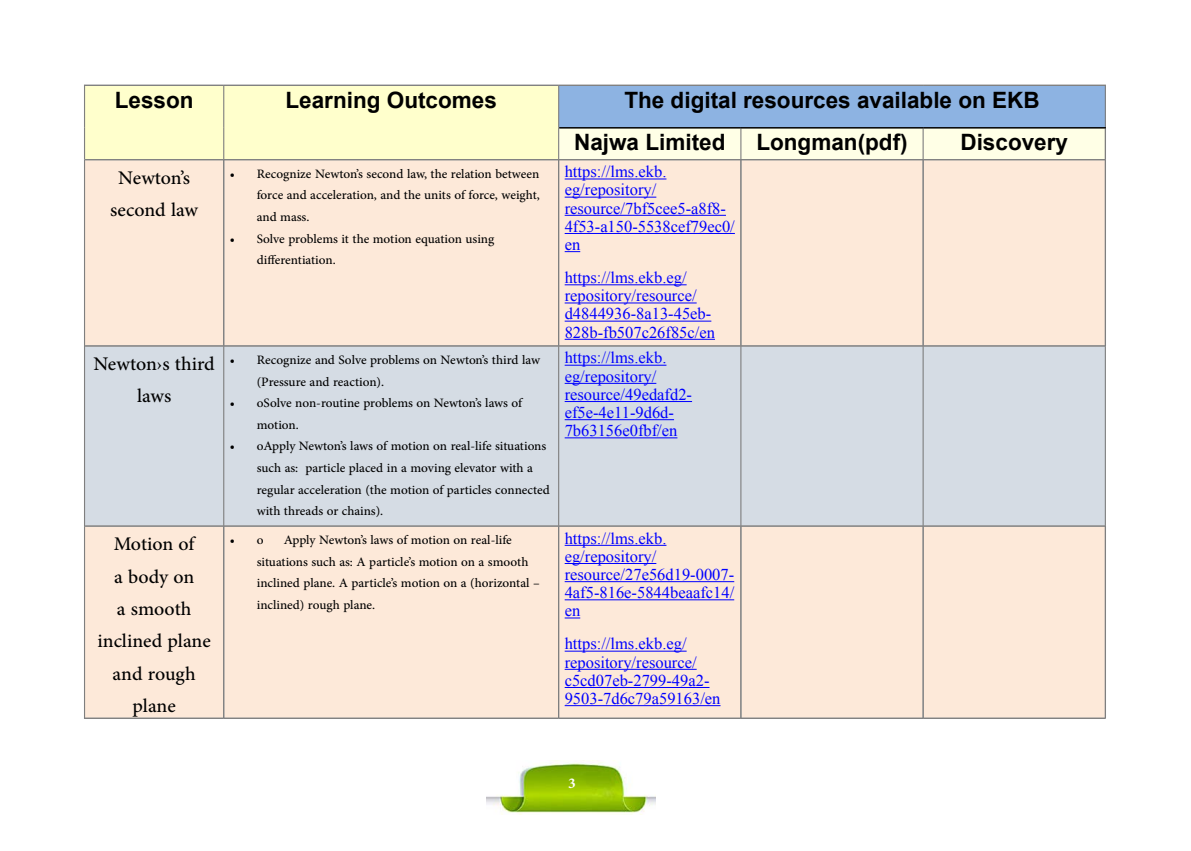
<style>
.page{position:relative;width:1191px;height:851px;background:#fff}
.page>*{position:absolute;margin:0;border:0;box-sizing:border-box;transform-origin:0 0}
.t1{font:27px/32.4px "Adobe Arabic";color:#000;text-align:center}
.t2{font:700 22.5px/42.5px "Arial";color:#000}
.t3{font:700 21px "Adobe Arabic";color:#fff}
.t4{font:18px/21.6px "Adobe Arabic";color:#000}
.t5{font:16.5px/18.1px "Times New Roman";color:#00f}
</style>
<div class="page">
<img style="left:487px;top:760px;width:168px;height:54px">
<svg style="left:85px;top:86px;width:1020px;height:73px;background:#dbe6d7"></svg>
<div style="left:85px;top:161px;width:1020px;height:556px;background:#fde9d9"></div>
<div style="left:85px;top:347px;width:1019px;height:178px;background:#d5dce4"></div>
<hr style="left:740px;top:128px;width:1px;height:31px;background:#7f7f7f">
<hr style="left:922px;top:128px;width:1px;height:31px;background:#7f7f7f">
<hr style="left:1105px;top:128px;width:1px;height:32px;background:#7f7f7f">
<hr style="left:84px;top:85px;width:1px;height:43px;background:#7f7f7f">
<hr style="left:84px;top:128px;width:1px;height:32px;background:#7f7f7f">
<hr style="left:84px;top:85px;width:140px;height:1px;background:#7f7f7f">
<hr style="left:224px;top:85px;width:334px;height:1px;background:#7f7f7f">
<hr style="left:223px;top:85px;width:1px;height:43px;background:#7f7f7f">
<hr style="left:223px;top:128px;width:1px;height:31px;background:#7f7f7f">
<hr style="left:558px;top:128px;width:1px;height:31px;background:#7f7f7f">
<hr style="left:558px;top:85px;width:1px;height:43px;background:#7f7f7f">
<hr style="left:558px;top:85px;width:183px;height:1px;background:#7f7f7f">
<hr style="left:741px;top:85px;width:182px;height:1px;background:#7f7f7f">
<hr style="left:923px;top:85px;width:183px;height:1px;background:#7f7f7f">
<hr style="left:1104px;top:85px;width:2px;height:42px;background:#7f7f7f">
<hr style="left:559px;top:127px;width:182px;height:1px;background:#000">
<hr style="left:741px;top:127px;width:182px;height:1px;background:#000">
<hr style="left:923px;top:127px;width:183px;height:1px;background:#000">
<hr style="left:85px;top:159px;width:139px;height:1px;background:#7f7f7f">
<hr style="left:85px;top:160px;width:139px;height:1px;background:#7f7f7f">
<hr style="left:224px;top:159px;width:334px;height:1px;background:#7f7f7f">
<hr style="left:224px;top:160px;width:334px;height:1px;background:#7f7f7f">
<hr style="left:558px;top:159px;width:183px;height:1px;background:#7f7f7f">
<hr style="left:559px;top:160px;width:182px;height:1px;background:#7f7f7f">
<hr style="left:741px;top:159px;width:182px;height:1px;background:#7f7f7f">
<hr style="left:741px;top:160px;width:182px;height:1px;background:#7f7f7f">
<hr style="left:923px;top:159px;width:182px;height:1px;background:#7f7f7f">
<hr style="left:923px;top:160px;width:182px;height:1px;background:#7f7f7f">
<hr style="left:84px;top:160px;width:1px;height:186px;background:#7f7f7f">
<hr style="left:84px;top:526px;width:1px;height:192px;background:#7f7f7f">
<hr style="left:223px;top:160px;width:1px;height:186px;background:#7f7f7f">
<hr style="left:224px;top:160px;width:1px;height:186px;background:#7f7f7f">
<hr style="left:558px;top:160px;width:1px;height:186px;background:#7f7f7f">
<hr style="left:740px;top:160px;width:1px;height:186px;background:#7f7f7f">
<hr style="left:741px;top:160px;width:1px;height:186px;background:#7f7f7f">
<hr style="left:922px;top:160px;width:1px;height:186px;background:#7f7f7f">
<hr style="left:923px;top:160px;width:1px;height:186px;background:#7f7f7f">
<hr style="left:1105px;top:160px;width:1px;height:186px;background:#7f7f7f">
<hr style="left:223px;top:526px;width:1px;height:192px;background:#7f7f7f">
<hr style="left:224px;top:526px;width:1px;height:192px;background:#7f7f7f">
<hr style="left:558px;top:526px;width:1px;height:192px;background:#7f7f7f">
<hr style="left:740px;top:526px;width:1px;height:192px;background:#7f7f7f">
<hr style="left:741px;top:526px;width:1px;height:192px;background:#7f7f7f">
<hr style="left:922px;top:526px;width:1px;height:192px;background:#7f7f7f">
<hr style="left:923px;top:526px;width:1px;height:192px;background:#7f7f7f">
<hr style="left:1105px;top:526px;width:1px;height:192px;background:#7f7f7f">
<hr style="left:923px;top:345px;width:182px;height:1px;background:#7f7f7f">
<hr style="left:923px;top:346px;width:182px;height:1px;background:#7f7f7f">
<hr style="left:1104px;top:346px;width:2px;height:180px;background:#7f7f7f">
<hr style="left:923px;top:525px;width:182px;height:1px;background:#7f7f7f">
<hr style="left:923px;top:526px;width:182px;height:1px;background:#7f7f7f">
<hr style="left:741px;top:345px;width:182px;height:1px;background:#7f7f7f">
<hr style="left:741px;top:346px;width:182px;height:1px;background:#7f7f7f">
<hr style="left:922px;top:346px;width:1px;height:180px;background:#7f7f7f">
<hr style="left:741px;top:525px;width:182px;height:1px;background:#7f7f7f">
<hr style="left:741px;top:526px;width:182px;height:1px;background:#7f7f7f">
<hr style="left:559px;top:345px;width:182px;height:1px;background:#7f7f7f">
<hr style="left:558px;top:346px;width:183px;height:1px;background:#7f7f7f">
<hr style="left:740px;top:346px;width:1px;height:180px;background:#7f7f7f">
<hr style="left:558px;top:525px;width:183px;height:1px;background:#7f7f7f">
<hr style="left:559px;top:526px;width:182px;height:1px;background:#7f7f7f">
<hr style="left:224px;top:345px;width:334px;height:1px;background:#7f7f7f">
<hr style="left:224px;top:346px;width:334px;height:1px;background:#7f7f7f">
<hr style="left:558px;top:346px;width:1px;height:180px;background:#7f7f7f">
<hr style="left:224px;top:525px;width:334px;height:1px;background:#7f7f7f">
<hr style="left:224px;top:526px;width:334px;height:1px;background:#7f7f7f">
<hr style="left:84px;top:346px;width:1px;height:180px;background:#7f7f7f">
<hr style="left:85px;top:345px;width:139px;height:1px;background:#7f7f7f">
<hr style="left:85px;top:346px;width:139px;height:1px;background:#7f7f7f">
<hr style="left:223px;top:346px;width:1px;height:180px;background:#7f7f7f">
<hr style="left:85px;top:525px;width:139px;height:1px;background:#7f7f7f">
<hr style="left:85px;top:526px;width:139px;height:1px;background:#7f7f7f">
<hr style="left:224px;top:717px;width:334px;height:1px;background:#7f7f7f">
<hr style="left:224px;top:718px;width:334px;height:1px;background:#7f7f7f">
<hr style="left:559px;top:717px;width:182px;height:1px;background:#7f7f7f">
<hr style="left:558px;top:718px;width:183px;height:1px;background:#7f7f7f">
<hr style="left:741px;top:717px;width:182px;height:1px;background:#7f7f7f">
<hr style="left:741px;top:718px;width:182px;height:1px;background:#7f7f7f">
<hr style="left:923px;top:717px;width:182px;height:1px;background:#7f7f7f">
<hr style="left:923px;top:718px;width:182px;height:1px;background:#7f7f7f">
<hr style="left:84px;top:717px;width:140px;height:1px;background:#7f7f7f">
<hr style="left:84px;top:718px;width:140px;height:1px;background:#7f7f7f">
<hr style="left:564px;top:178px;width:102px;height:1px;background:#00f">
<hr style="left:564px;top:197px;width:92px;height:1px;background:#00f">
<hr style="left:564px;top:215px;width:162px;height:1px;background:#00f">
<hr style="left:564px;top:233px;width:171px;height:1px;background:#00f">
<svg style="left:564px;top:251px;width:16px;height:1px"></svg>
<hr style="left:564px;top:284px;width:122px;height:1px;background:#00f">
<hr style="left:564px;top:302px;width:132px;height:1px;background:#00f">
<hr style="left:564px;top:321px;width:147px;height:1px;background:#00f">
<hr style="left:564px;top:339px;width:151px;height:1px;background:#00f">
<hr style="left:564px;top:365px;width:102px;height:1px;background:#00f">
<hr style="left:564px;top:383px;width:92px;height:1px;background:#00f">
<hr style="left:564px;top:401px;width:128px;height:1px;background:#00f">
<hr style="left:564px;top:419px;width:110px;height:1px;background:#00f">
<hr style="left:564px;top:437px;width:113px;height:1px;background:#00f">
<hr style="left:564px;top:545px;width:102px;height:1px;background:#00f">
<hr style="left:564px;top:563px;width:92px;height:1px;background:#00f">
<hr style="left:564px;top:581px;width:170px;height:1px;background:#00f">
<hr style="left:564px;top:599px;width:170px;height:1px;background:#00f">
<svg style="left:564px;top:617px;width:16px;height:1px"></svg>
<hr style="left:564px;top:650px;width:122px;height:1px;background:#00f">
<hr style="left:564px;top:668px;width:132px;height:1px;background:#00f">
<hr style="left:564px;top:687px;width:145px;height:1px;background:#00f">
<hr style="left:564px;top:705px;width:156px;height:1px;background:#00f">
<p class="t2" style="left:115px;top:79px;width:80px">Lesson</p>
<p class="t2" style="left:285px;top:79px;width:213px">Learning Outcomes</p>
<p class="t2" style="left:574px;top:79px;width:467px;text-indent:50px">The digital resources available on EKB<br>Najwa Limited</p>
<p class="t2" style="left:756px;top:122px;width:153px">Longman(pdf)</p>
<p class="t2" style="left:960px;top:122px;width:109px">Discovery</p>
<h1 class="t1" style="left:110px;top:158px;width:89px">Newton’s second law</h1>
<p class="t4" style="left:257px;top:161px;width:285px;text-align:justify;text-indent:-27px">• Recognize Newton’s second law, the relation between force and acceleration, and the units of force, weight, and mass.</p>
<p class="t4" style="left:257px;top:225px;width:239px;text-indent:-27px">• Solve problems it the motion equation using differentiation.</p>
<h1 class="t1" style="left:93px;top:344px;width:123px">Newton›s third laws</h1>
<p class="t4" style="left:257px;top:347px;width:285px;text-indent:-27px">• Recognize and Solve problems on Newton’s third law (Pressure and reaction).</p>
<p class="t4" style="left:257px;top:390px;width:267px;text-indent:-27px">• oSolve non-routine problems on Newton’s laws of motion.</p>
<p class="t4" style="left:257px;top:433px;width:295px;text-indent:-27px">• oApply Newton’s laws of motion on real-life situations such as: particle placed in a moving elevator with a regular acceleration (the motion of particles connected with threads or chains).</p>
<p class="t5" style="left:564px;top:162px;width:172px">https://lms.ekb. eg/repository/ resource/7bf5cee5-a8f8-<br>4f53-a150-5538cef79ec0/ en</p>
<p class="t5" style="left:564px;top:268px;width:152px">https://lms.ekb.eg/ repository/resource/ d4844936-8a13-45eb-<br>828b-fb507c26f85c/en</p>
<p class="t5" style="left:564px;top:348px;width:129px">https://lms.ekb. eg/repository/ resource/49edafd2- ef5e-4e11-9d6d-<br>7b63156e0fbf/en</p>
<h1 class="t1" style="left:98px;top:524px;width:115px">Motion of<br>a body on<br>a smooth inclined plane and rough plane</h1>
<p class="t4" style="left:257px;top:527px;width:285px;text-indent:-27px">• o Apply Newton’s laws of motion on real-life situations such as: A particle’s motion on a smooth inclined plane. A particle’s motion on a (horizontal – inclined) rough plane.</p>
<p class="t5" style="left:564px;top:528px;width:171px">https://lms.ekb. eg/repository/ resource/27e56d19-0007-<br>4af5-816e-5844beaafc14/ en</p>
<p class="t5" style="left:564px;top:634px;width:157px">https://lms.ekb.eg/ repository/resource/ c5cd07eb-2799-49a2-<br>9503-7d6c79a59163/en</p>
<p class="t3" style="left:568px;top:768px;width:9px">3</p>
</div>
